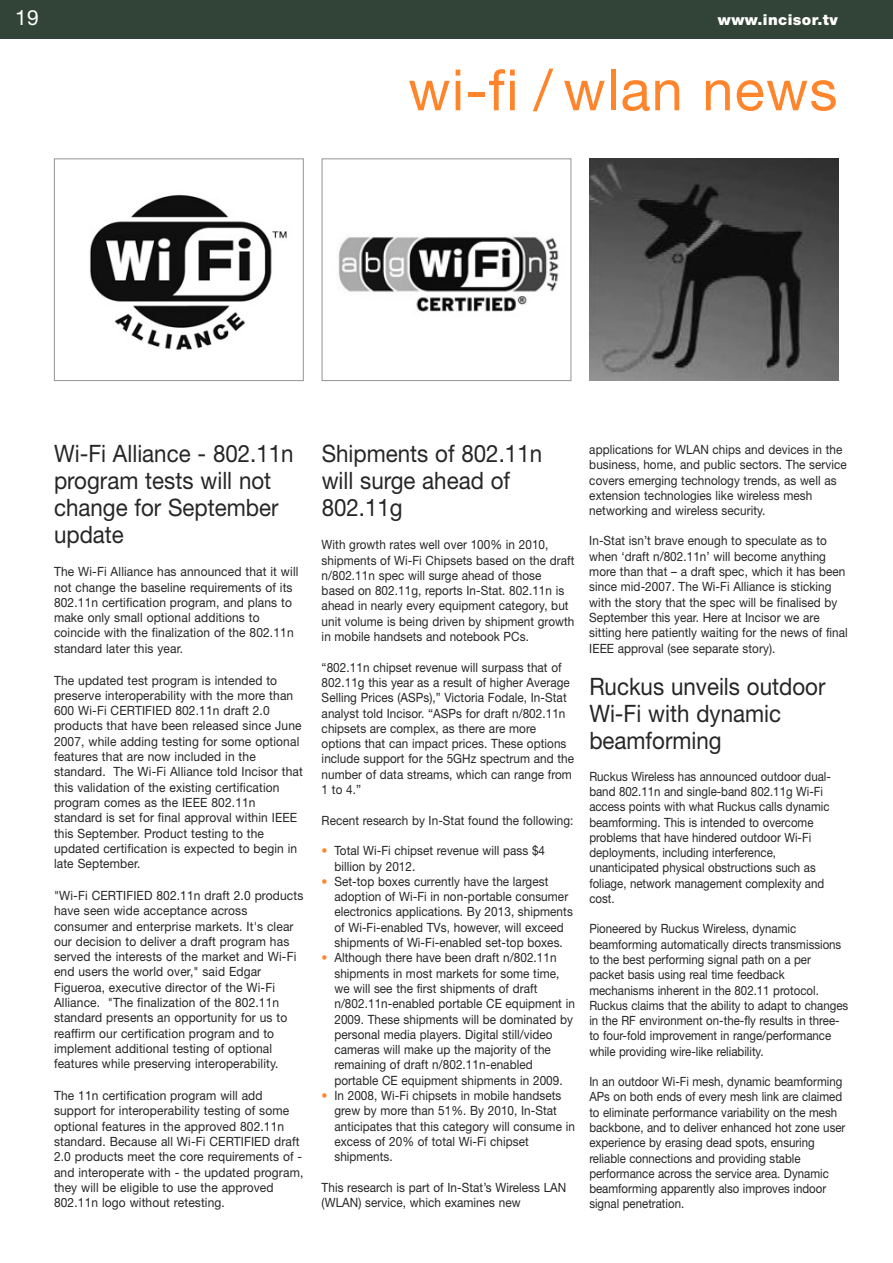
<style>
.page{position:relative;width:893px;height:1263px;background:#fff}
.page>*{position:absolute;margin:0;border:0;box-sizing:border-box;transform-origin:0 0}
.t1{font:57px "Helvetica Neue";letter-spacing:.02em;color:#ff852d}
.t2{font:24px/27px "Helvetica Neue";color:#272627;scale:.93 1}
.t3{font:21px "Helvetica Neue";color:#fff}
.t4{font:900 15px "Helvetica Neue";letter-spacing:.025em;color:#fff}
.t5{font:12.75px/15.3px "Helvetica Neue";letter-spacing:.005em;color:#272627;scale:.92 1}
.t6{font:12.75px/15.3px "Helvetica Neue";letter-spacing:.005em;color:#272627;scale:.94 1}
.t7{font:12.75px/15.3px "Helvetica Neue";letter-spacing:.005em;color:#272627;scale:.9 1}
.s1{color:#ff852d}
</style>
<div class="page">
<div style="left:0;top:0;width:892px;height:38px;background:#314437"></div>
<img style="left:90px;top:194px;width:197px;height:156px">
<div style="left:54px;top:158px;width:250px;height:223px;border:1px solid #939393"></div>
<img style="left:338px;top:236px;width:221px;height:76px">
<div style="left:322px;top:158px;width:249px;height:223px;border:1px solid #939393"></div>
<img style="left:589px;top:158px;width:249px;height:222px">
<h3 class="t3" style="left:15px;top:10px;width:25px">19</h3>
<p class="t4" style="left:718px;top:15px;width:121px">www.incisor.tv</p>
<h1 class="t1" style="left:408px;top:70px;width:431px">wi-fi / wlan news</h1>
<h2 class="t2" style="left:54px;top:442px;width:259px">Wi-Fi Alliance - 802.11n program tests will not change for September update</h2>
<p class="t6" style="left:54px;top:565px;width:261px">The Wi-Fi Alliance has announced that it will not change the baseline requirements of its 802.11n certification program, and plans to make only small optional additions to coincide with the finalization of the 802.11n standard later this year.</p>
<p class="t6" style="left:54px;top:674px;width:266px">The updated test program is intended to preserve interoperability with the more than 600 Wi-Fi CERTIFIED 802.11n draft 2.0 products that have been released since June 2007, while adding testing for some optional features that are now included in the standard. The Wi-Fi Alliance told Incisor that this validation of the existing certification program comes as the IEEE 802.11n standard is set for final approval within IEEE this September. Product testing to the updated certification is expected to begin in late September.</p>
<p class="t6" style="left:54px;top:889px;width:267px">"Wi-Fi CERTIFIED 802.11n draft 2.0 products have seen wide acceptance across consumer and enterprise markets. It's clear our decision to deliver a draft program has served the interests of the market and Wi-Fi end users the world over," said Edgar Figueroa, executive director of the Wi-Fi Alliance. "The finalization of the 802.11n standard presents an opportunity for us to reaffirm our certification program and to implement additional testing of optional features while preserving interoperability.</p>
<p class="t6" style="left:54px;top:1089px;width:267px">The 11n certification program will add support for interoperability testing of some optional features in the approved 802.11n standard. Because all Wi-Fi CERTIFIED draft 2.0 products meet the core requirements of - and interoperate with - the updated program, they will be eligible to use the approved 802.11n logo without retesting.</p>
<h2 class="t2" style="left:321px;top:442px;width:238px">Shipments of 802.11n will surge ahead of<br>802.11g</h2>
<p class="t5" style="left:321px;top:538px;width:276px">With growth rates well over 100% in 2010, shipments of Wi-Fi Chipsets based on the draft n/802.11n spec will surge ahead of those based on 802.11g, reports In-Stat. 802.11n is ahead in nearly every equipment category, but unit volume is being driven by shipment growth in mobile handsets and notebook PCs.</p>
<p class="t5" style="left:321px;top:661px;width:276px">“802.11n chipset revenue will surpass that of 802.11g this year as a result of higher Average Selling Prices (ASPs),” Victoria Fodale, In-Stat analyst told Incisor. “ASPs for draft n/802.11n chipsets are complex, as there are more options that can impact prices. These options include support for the 5GHz spectrum and the number of data streams, which can range from 1 to 4.”</p>
<p class="t5" style="left:321px;top:814px;width:275px">Recent research by In-Stat found the following:</p>
<p class="t5" style="left:334px;top:844px;width:230px;text-indent:-13px"><span class="s1">•</span> Total Wi-Fi chipset revenue will pass $4 billion by 2012.</p>
<p class="t5" style="left:334px;top:875px;width:261px;text-indent:-13px"><span class="s1">•</span> Set-top boxes currently have the largest adoption of Wi-Fi in non-portable consumer electronics applications. By 2013, shipments of Wi-Fi-enabled TVs, however, will exceed shipments of Wi-Fi-enabled set-top boxes.</p>
<p class="t5" style="left:334px;top:951px;width:263px;text-indent:-13px"><span class="s1">•</span> Although there have been draft n/802.11n shipments in most markets for some time, we will see the first shipments of draft n/802.11n-enabled portable CE equipment in 2009. These shipments will be dominated by personal media players. Digital still/video cameras will make up the majority of the remaining of draft n/802.11n-enabled portable CE equipment shipments in 2009.</p>
<p class="t5" style="left:334px;top:1089px;width:263px;text-indent:-13px"><span class="s1">•</span> In 2008, Wi-Fi chipsets in mobile handsets grew by more than 51%. By 2010, In-Stat anticipates that this category will consume in excess of 20% of total Wi-Fi chipset shipments.</p>
<p class="t5" style="left:321px;top:1181px;width:267px">This research is part of In-Stat’s Wireless LAN (WLAN) service, which examines new</p>
<p class="t5" style="left:589px;top:443px;width:281px">applications for WLAN chips and devices in the business, home, and public sectors. The service covers emerging technology trends, as well as extension technologies like wireless mesh networking and wireless security.</p>
<p class="t5" style="left:589px;top:535px;width:282px">In-Stat isn’t brave enough to speculate as to when ‘draft n/802.11n’ will become anything more than that – a draft spec, which it has been since mid-2007. The Wi-Fi Alliance is sticking with the story that the spec will be finalised by September this year. Here at Incisor we are sitting here patiently waiting for the news of final IEEE approval (see separate story).</p>
<h2 class="t2" style="left:589px;top:675px;width:255px">Ruckus unveils outdoor<br>Wi-Fi with dynamic beamforming</h2>
<p class="t7" style="left:589px;top:770px;width:270px">Ruckus Wireless has announced outdoor dual&shy;band 802.11n and single-band 802.11g Wi-Fi access points with what Ruckus calls dynamic beamforming. This is intended to overcome problems that have hindered outdoor Wi-Fi deployments, including interference, unanticipated physical obstructions such as foliage, network management complexity and cost.</p>
<p class="t7" style="left:589px;top:922px;width:289px">Pioneered by Ruckus Wireless, dynamic beamforming automatically directs transmissions to the best performing signal path on a per packet basis using real time feedback mechanisms inherent in the 802.11 protocol.<br>Ruckus claims that the ability to adapt to changes in the RF environment on-the-fly results in three&shy;to four-fold improvement in range/performance while providing wire-like reliability.</p>
<p class="t7" style="left:589px;top:1075px;width:286px">In an outdoor Wi-Fi mesh, dynamic beamforming APs on both ends of every mesh link are claimed to eliminate performance variability on the mesh backbone, and to deliver enhanced hot zone user experience by erasing dead spots, ensuring reliable connections and providing stable performance across the service area. Dynamic beamforming apparently also improves indoor signal penetration.</p>
</div>
